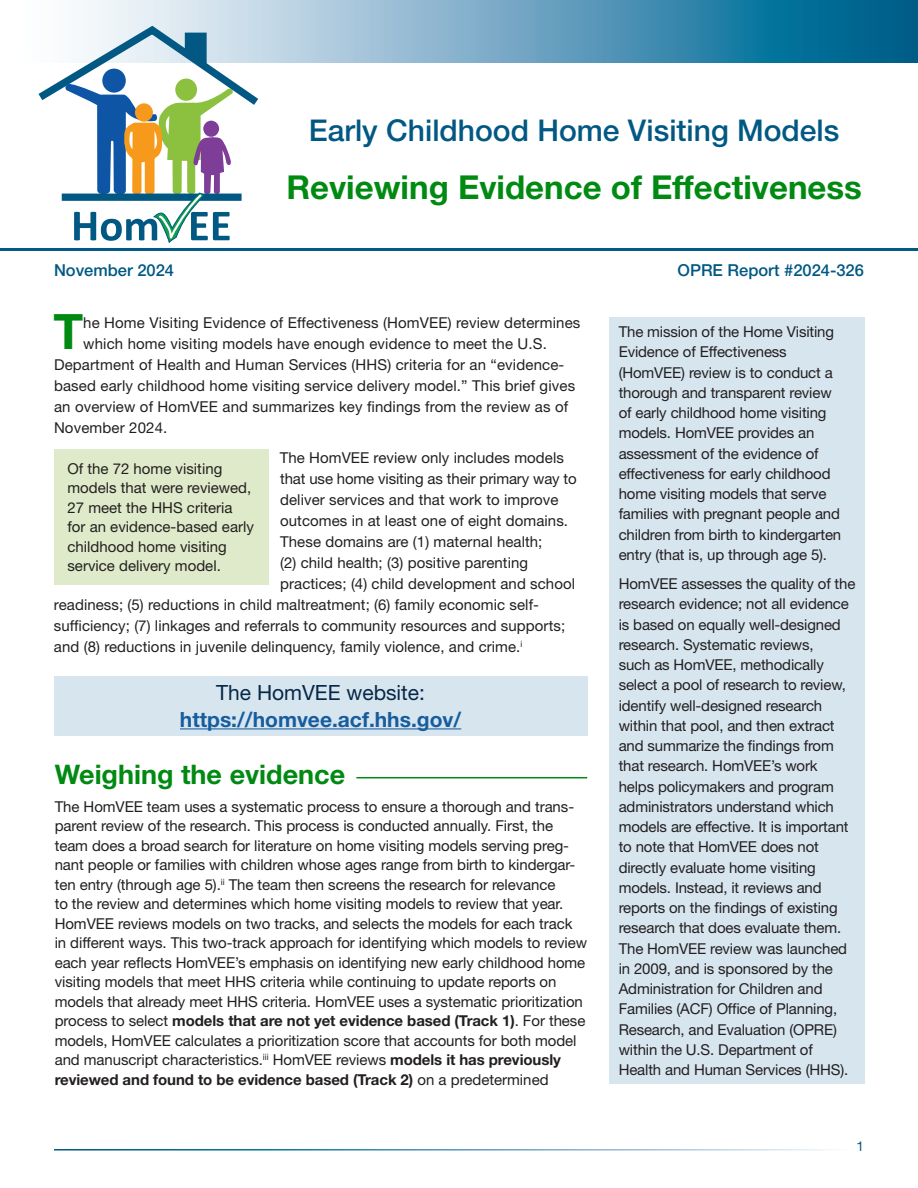
<style>
.page{position:relative;width:918px;height:1188px;background:#fff}
.page>*{position:absolute;margin:0;border:0;box-sizing:border-box;transform-origin:0 0}
.t1{font:700 48.9px "Helvetica Neue LT Std";color:#018a12}
.t2{font:700 33px "Helvetica Neue LT Std";color:#018a12}
.t3{font:500 30px "Helvetica Neue LT Std";color:#005883}
.t4{font:700 27px "Helvetica Neue LT Std";color:#018a12}
.t5{font:700 21px/27px "Helvetica Neue LT Std";color:#175d9e;text-align:center}
.t6{font:500 16.5px "Helvetica Neue LT Std";color:#005883}
.t7{font:15px/20.2px "Helvetica Neue LT Std";letter-spacing:-.005em;color:#231f20}
.t8{font:13.5px "Helvetica Neue LT Std";color:#005883}
.s1{font-weight:400;color:#082848}
.s2{font-weight:700}
</style>
<div class="page">
<svg style="left:83px;top:0;width:835px;height:63px;background:#629fbd"></svg>
<svg style="left:38px;top:23px;width:225px;height:220px"></svg>
<hr style="left:0;top:248px;width:918px;height:3px;background:#005883">
<div style="left:54px;top:450px;width:214px;height:135px;background:#deeac9"></div>
<div style="left:54px;top:676px;width:533px;height:60px;background:#d7e5ef"></div>
<hr style="left:180px;top:728px;width:281px;height:1px;background:#175d9e">
<hr style="left:356px;top:777px;width:231px;height:1px;background:#018a12">
<div style="left:610px;top:317px;width:255px;height:767px;background:#d7e5ef"></div>
<p class="t3" style="left:309px;top:113px;width:532px">Early Childhood Home Visiting Models</p>
<h1 class="t2" style="left:286px;top:167px;width:577px">Reviewing Evidence of Effectiveness</h1>
<p class="t6" style="left:54px;top:260px;width:122px">November 2024</p>
<p class="t6" style="left:678px;top:260px;width:188px">OPRE Report #2024-326</p>
<p class="t1" style="left:53px;top:302px;width:31px">T</p>
<p class="t7" style="left:83px;top:313px;width:499px">he Home Visiting Evidence of Effectiveness (HomVEE) review determines</p>
<p class="t7" style="left:83px;top:334px;width:465px">which home visiting models have enough evidence to meet the U.S.</p>
<p class="t7" style="left:54px;top:355px;width:512px">Department of Health and Human Services (HHS) criteria for an “evidence-</p>
<p class="t7" style="left:54px;top:376px;width:523px">based early childhood home visiting service delivery model.” This brief gives</p>
<p class="t7" style="left:54px;top:397px;width:516px">an overview of HomVEE and summarizes key findings from the review as of</p>
<p class="t7" style="left:54px;top:418px;width:115px">November 2024.</p>
<p class="t7" style="left:67px;top:458px;width:188px;line-height:19.5px">Of the 72 home visiting models that were reviewed,<br>27 meet the HHS criteria for an evidence-based early childhood home visiting service delivery model.</p>
<p class="t7" style="left:280px;top:448px;width:286px">The HomVEE review only includes models</p>
<p class="t7" style="left:280px;top:469px;width:298px">that use home visiting as their primary way to</p>
<p class="t7" style="left:280px;top:490px;width:280px">deliver services and that work to improve</p>
<p class="t7" style="left:280px;top:511px;width:289px">outcomes in at least one of eight domains.</p>
<p class="t7" style="left:280px;top:532px;width:264px">These domains are (1) maternal health;</p>
<p class="t7" style="left:280px;top:553px;width:249px">(2) child health; (3) positive parenting</p>
<p class="t7" style="left:280px;top:574px;width:296px">practices; (4) child development and school</p>
<p class="t7" style="left:54px;top:595px;width:487px">readiness; (5) reductions in child maltreatment; (6) family economic self-</p>
<p class="t7" style="left:54px;top:616px;width:513px">sufficiency; (7) linkages and referrals to community resources and supports;</p>
<p class="t7" style="left:54px;top:637px;width:470px">and (8) reductions in juvenile delinquency, family violence, and crime.<sup>i</sup></p>
<p class="t5" style="left:180px;top:678px;width:283px"><span class="s1">The HomVEE website: </span>https://homvee.acf.hhs.gov/</p>
<h2 class="t4" style="left:55px;top:757px;width:292px">Weighing the evidence</h2>
<p class="t7" style="left:55px;top:797px;width:534px;line-height:19.5px">The HomVEE team uses a systematic process to ensure a thorough and trans&shy;parent review of the research. This process is conducted annually. First, the team does a broad search for literature on home visiting models serving preg&shy;nant people or families with children whose ages range from birth to kindergar&shy;ten entry (through age 5).<sup>ii</sup> The team then screens the research for relevance<br>to the review and determines which home visiting models to review that year.<br>HomVEE reviews models on two tracks, and selects the models for each track in different ways. This two-track approach for identifying which models to review each year reflects HomVEE’s emphasis on identifying new early childhood home visiting models that meet HHS criteria while continuing to update reports on models that already meet HHS criteria. HomVEE uses a systematic prioritization process to select <span class="s2">models that are not yet evidence based (Track 1)</span>. For these models, HomVEE calculates a prioritization score that accounts for both model and manuscript characteristics.<sup>iii</sup> HomVEE reviews <span class="s2">models it has previously reviewed and found to be evidence based (Track 2)</span> on a predetermined</p>
<p class="t7" style="left:619px;top:322px;width:224px">The mission of the Home Visiting<br>Evidence of Effectiveness (HomVEE) review is to conduct a thorough and transparent review of early childhood home visiting models. HomVEE provides an assessment of the evidence of effectiveness for early childhood home visiting models that serve families with pregnant people and children from birth to kindergarten entry (that is, up through age 5).</p>
<p class="t7" style="left:619px;top:574px;width:238px">HomVEE assesses the quality of the research evidence; not all evidence is based on equally well-designed research. Systematic reviews,<br>such as HomVEE, methodically select a pool of research to review, identify well-designed research within that pool, and then extract and summarize the findings from that research. HomVEE’s work helps policymakers and program administrators understand which models are effective. It is important to note that HomVEE does not directly evaluate home visiting models. Instead, it reviews and reports on the findings of existing research that does evaluate them.<br>The HomVEE review was launched in 2009, and is sponsored by the<br>Administration for Children and<br>Families (ACF) Office of Planning,<br>Research, and Evaluation (OPRE) within the U.S. Department of<br>Health and Human Services (HHS).</p>
<p class="t8" style="left:856px;top:1138px;width:9px">1</p>
</div>
